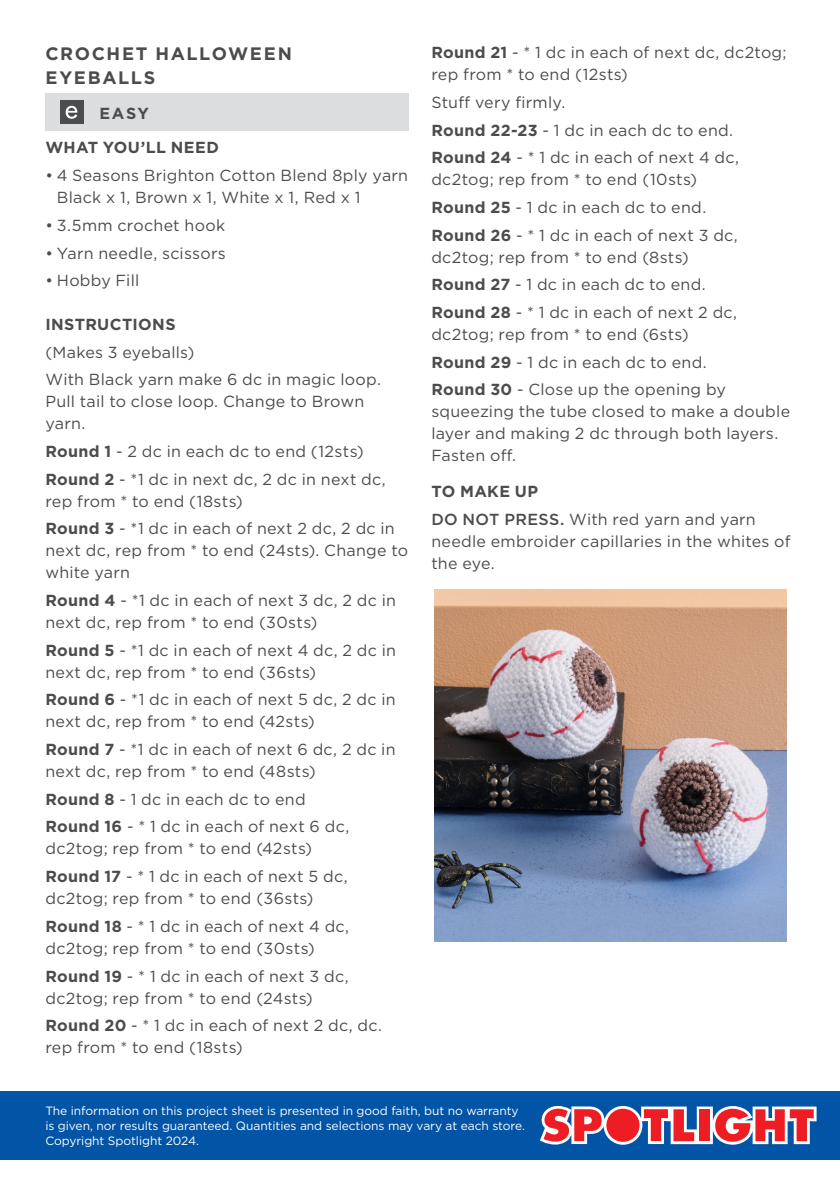
<style>
.page{position:relative;width:840px;height:1191px;background:#fff}
.page>*{position:absolute;margin:0;border:0;box-sizing:border-box;transform-origin:0 0}
.COPY{font:700 18px/24px "Gotham";letter-spacing:.09em;color:#4b4c4d}
.COPY-2{font:16px/22px "Gotham";letter-spacing:.02em;color:#4b4c4d}
.COPY-3{font:700 16px "Gotham";letter-spacing:.025em;color:#4b4c4d}
.t1{font:12px/15px "Gotham";letter-spacing:-.005em;color:#fff}
.s1{font-weight:700}
.s2{font-weight:500}
</style>
<div class="page">
<div style="left:0;top:1090px;width:839px;height:69px;background:#0154a6"></div>
<svg style="left:540px;top:1106px;width:276px;height:38px"></svg>
<div style="left:45px;top:94px;width:363px;height:37px;background:#dcdddf"></div>
<div style="left:60px;top:100px;width:23px;height:24px;background:#4b4c4d"></div>
<svg style="left:66px;top:106px;width:11px;height:13px"></svg>
<img style="left:434px;top:590px;width:352px;height:352px">
<p class="COPY" style="left:45px;top:41px;width:248px">CROCHET HALLOWEEN<br>EYEBALLS</p>
<p class="COPY-3" style="left:99px;top:102px;width:51px">EASY</p>
<p class="COPY-3" style="left:45px;top:137px;width:175px">WHAT YOU’LL NEED</p>
<p class="COPY-2" style="left:57px;top:164px;width:353px;text-indent:-11px">• 4 Seasons Brighton Cotton Blend 8ply yarn<br>Black x 1, Brown x 1, White x 1, Red x 1</p>
<p class="COPY-2" style="left:45px;top:214px;width:181px">• 3.5mm crochet hook</p>
<p class="COPY-2" style="left:45px;top:241px;width:182px">• Yarn needle, scissors</p>
<p class="COPY-2" style="left:45px;top:269px;width:95px">• Hobby Fill</p>
<p class="COPY-3" style="left:45px;top:313px;width:132px">INSTRUCTIONS</p>
<p class="COPY-2" style="left:45px;top:340px;width:150px">(Makes 3 eyeballs)</p>
<p class="COPY-2" style="left:45px;top:368px;width:337px">With Black yarn make 6 dc in magic loop.<br>Pull tail to close loop. Change to Brown yarn.</p>
<p class="COPY-2" style="left:45px;top:440px;width:319px"><span class="s1">Round 1</span> - 2 dc in each dc to end (12sts)</p>
<p class="COPY-2" style="left:45px;top:467px;width:342px"><span class="s1">Round 2</span> - *1 dc in next dc, 2 dc in next dc, rep from * to end (18sts)</p>
<p class="COPY-2" style="left:45px;top:517px;width:364px"><span class="s1">Round 3</span> - *1 dc in each of next 2 dc, 2 dc in next dc, rep from * to end (24sts). Change to white yarn</p>
<p class="COPY-2" style="left:45px;top:589px;width:352px"><span class="s1">Round 4</span> - *1 dc in each of next 3 dc, 2 dc in next dc, rep from * to end (30sts)</p>
<p class="COPY-2" style="left:45px;top:638px;width:352px"><span class="s1">Round 5</span> - *1 dc in each of next 4 dc, 2 dc in next dc, rep from * to end (36sts)</p>
<p class="COPY-2" style="left:45px;top:688px;width:351px"><span class="s1">Round 6</span> - *1 dc in each of next 5 dc, 2 dc in next dc, rep from * to end (42sts)</p>
<p class="COPY-2" style="left:45px;top:738px;width:351px"><span class="s1">Round 7</span> - *1 dc in each of next 6 dc, 2 dc in next dc, rep from * to end (48sts)</p>
<p class="COPY-2" style="left:45px;top:787px;width:261px"><span class="s1">Round 8</span> - 1 dc in each dc to end</p>
<p class="COPY-2" style="left:45px;top:815px;width:305px"><span class="s1">Round 16</span> - * 1 dc in each of next 6 dc, dc2tog; rep from * to end (42sts)</p>
<p class="COPY-2" style="left:45px;top:865px;width:303px"><span class="s1">Round 17</span> - * 1 dc in each of next 5 dc, dc2tog; rep from * to end (36sts)</p>
<p class="COPY-2" style="left:45px;top:914px;width:305px"><span class="s1">Round 18</span> - * 1 dc in each of next 4 dc, dc2tog; rep from * to end (30sts)</p>
<p class="COPY-2" style="left:45px;top:964px;width:304px"><span class="s1">Round 19</span> - * 1 dc in each of next 3 dc, dc2tog; rep from * to end (24sts)</p>
<p class="COPY-2" style="left:45px;top:1014px;width:338px"><span class="s1">Round 20</span> - * 1 dc in each of next 2 dc, dc. rep from * to end (18sts)</p>
<p class="COPY-2" style="left:431px;top:41px;width:356px"><span class="s1">Round 21</span> - * 1 dc in each of next dc, dc2tog; rep from * to end (12sts)</p>
<p class="COPY-2" style="left:431px;top:91px;width:135px">Stuff very firmly.</p>
<p class="COPY-2" style="left:431px;top:118px;width:303px"><span class="s1">Round 22-23</span> - 1 dc in each dc to end.</p>
<p class="COPY-2" style="left:431px;top:146px;width:309px"><span class="s1">Round 24</span> - * 1 dc in each of next 4 dc, dc2tog; rep from * to end (10sts)</p>
<p class="COPY-2" style="left:431px;top:196px;width:276px"><span class="s1">Round 25</span> - 1 dc in each dc to end.</p>
<p class="COPY-2" style="left:431px;top:224px;width:308px"><span class="s1">Round 26</span> - * 1 dc in each of next 3 dc, dc2tog; rep from * to end (8sts)</p>
<p class="COPY-2" style="left:431px;top:273px;width:276px"><span class="s1">Round 27</span> - 1 dc in each dc to end.</p>
<p class="COPY-2" style="left:431px;top:301px;width:307px"><span class="s1">Round 28</span> - * 1 dc in each of next 2 dc, dc2tog; rep from * to end (6sts)</p>
<p class="COPY-2" style="left:431px;top:351px;width:277px"><span class="s1">Round 29</span> - 1 dc in each dc to end.</p>
<p class="COPY-2" style="left:431px;top:378px;width:360px"><span class="s1">Round 30</span> - Close up the opening by squeezing the tube closed to make a double layer and making 2 dc through both layers.<br>Fasten off.</p>
<p class="COPY-3" style="left:431px;top:481px;width:108px">TO MAKE UP</p>
<p class="COPY-2" style="left:431px;top:508px;width:360px"><span class="s2">DO NOT PRESS.</span> With red yarn and yarn needle embroider capillaries in the whites of the eye.</p>
<p class="t1" style="left:45px;top:1103px;width:481px">The information on this project sheet is presented in good faith, but no warranty is given, nor results guaranteed. Quantities and selections may vary at each store.<br>Copyright Spotlight 2024.</p>
</div>
